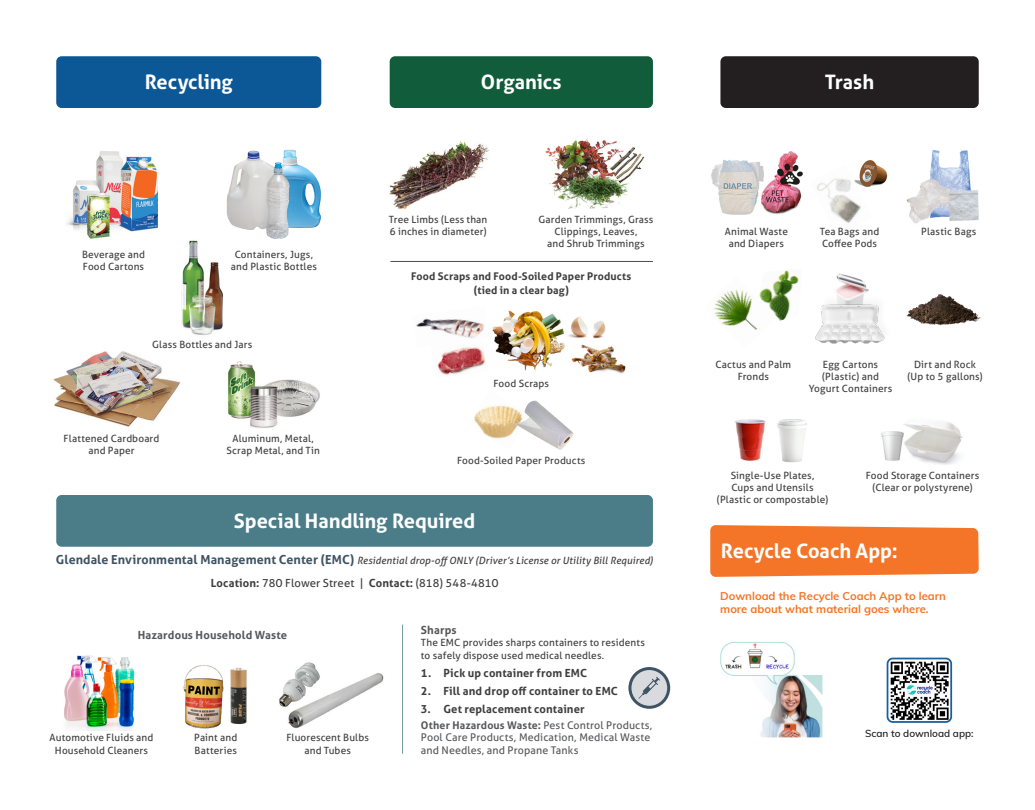
<style>
.page{position:relative;width:1035px;height:810px;background:#fff}
.page>*{position:absolute;margin:0;border:0;box-sizing:border-box;transform-origin:0 0}
.t1{font:700 20px "Aller";color:#fff}
.t2{font:700 11.25px "Aller";letter-spacing:.01em;color:#3e3e3f}
.t3{font:700 11.25px "Muli";color:#f47527}
.t4{font:11.25px "Aller";letter-spacing:.01em;color:#3e3e3f}
.t5{font:700 11.25px "Aller";letter-spacing:.015em;color:#57585a}
.t6{font:10.62px "Aller";letter-spacing:.015em;color:#57585a}
.t7{font:700 10.62px "Aller";letter-spacing:.015em;color:#3e3e3f}
.t8{font:700 10.62px "Aller";letter-spacing:.015em;color:#57585a}
.t9{font:10px/12px "Aller";letter-spacing:.015em;color:#3e3e3f;text-align:center}
.t10{font:italic 10px "Aller";letter-spacing:.01em;color:#3e3e3f}
.t11{font:600 10px "Muli";color:#231f20}
.s1{font-weight:700;font-style:normal;font-size:12.5px;color:#3e5364}
.s2{font-weight:700}
.s3{font-weight:400}
</style>
<div class="page">
<img style="left:836px;top:273px;width:33px;height:20px">
<div style="left:56px;top:56px;width:265px;height:52px;background:#0c5896;border-radius:5px"></div>
<img style="left:66px;top:151px;width:92px;height:88px">
<img style="left:182px;top:240px;width:41px;height:95px">
<img style="left:227px;top:149px;width:94px;height:90px">
<img style="left:53px;top:351px;width:128px;height:76px">
<img style="left:228px;top:361px;width:92px;height:67px">
<div style="left:720px;top:56px;width:259px;height:52px;background:#231f20;border-radius:5px"></div>
<img style="left:906px;top:150px;width:73px;height:74px">
<img style="left:711px;top:151px;width:91px;height:64px">
<img style="left:907px;top:294px;width:74px;height:32px">
<img style="left:714px;top:289px;width:43px;height:41px">
<img style="left:759px;top:270px;width:40px;height:51px">
<img style="left:881px;top:422px;width:82px;height:43px">
<img style="left:734px;top:419px;width:32px;height:42px">
<div style="left:390px;top:56px;width:263px;height:52px;background:#115c3b;border-radius:5px"></div>
<img style="left:389px;top:141px;width:100px;height:68px">
<img style="left:545px;top:138px;width:100px;height:71px">
<img style="left:492px;top:310px;width:73px;height:61px">
<img style="left:416px;top:318px;width:68px;height:20px">
<img style="left:437px;top:347px;width:49px;height:28px">
<img style="left:571px;top:344px;width:55px;height:30px">
<img style="left:567px;top:317px;width:39px;height:22px">
<img style="left:474px;top:405px;width:37px;height:34px">
<img style="left:511px;top:401px;width:63px;height:49px">
<hr style="left:390px;top:261px;width:263px;height:1px;background:#231f20">
<div style="left:56px;top:495px;width:597px;height:52px;background:#4b7d89;border-radius:5px"></div>
<img style="left:279px;top:662px;width:105px;height:66px">
<img style="left:64px;top:655px;width:71px;height:75px">
<svg style="left:630px;top:669px;width:39px;height:38px"></svg>
<div style="left:628px;top:667px;width:42px;height:42px;border:3px solid #3e5364;border-radius:50%"></div>
<svg style="left:639px;top:677px;width:21px;height:22px"></svg>
<img style="left:230px;top:667px;width:17px;height:57px">
<img style="left:183px;top:665px;width:40px;height:63px">
<hr style="left:402px;top:625px;width:1px;height:129px;background:#4b7d89">
<div style="left:813px;top:293px;width:81px;height:53px;background:#231f20;opacity:.05"></div>
<img style="left:815px;top:303px;width:70px;height:42px">
<img style="left:777px;top:419px;width:30px;height:44px">
<img style="left:863px;top:160px;width:24px;height:26px">
<img style="left:817px;top:164px;width:55px;height:59px">
<img style="left:720px;top:641px;width:103px;height:96px">
<img style="left:888px;top:659px;width:63px;height:63px">
<div style="left:887px;top:658px;width:65px;height:65px;border:2px solid #18609d;border-radius:5px"></div>
<svg style="left:710px;top:525px;width:269px;height:52px;background:#f47e35"></svg>
<p class="t1" style="left:145px;top:69px;width:90px">Recycling</p>
<p class="t9" style="left:82px;top:249px;width:64px">Beverage and</p>
<p class="t9" style="left:83px;top:261px;width:63px">Food Cartons</p>
<p class="t9" style="left:231px;top:249px;width:88px">Containers, Jugs, and Plastic Bottles</p>
<p class="t9" style="left:152px;top:338px;width:102px">Glass Bottles and Jars</p>
<p class="t9" style="left:64px;top:433px;width:97px">Flattened Cardboard and Paper</p>
<p class="t9" style="left:227px;top:433px;width:95px">Aluminum, Metal,<br>Scrap Metal, and Tin</p>
<p class="t1" style="left:481px;top:69px;width:82px">Organics</p>
<p class="t9" style="left:389px;top:213px;width:100px;text-align:left">Tree Limbs (Less than<br>6 inches in diameter)</p>
<p class="t9" style="left:539px;top:213px;width:116px">Garden Trimmings, Grass<br>Clippings, Leaves,<br>and Shrub Trimmings</p>
<p class="t7" style="left:411px;top:269px;width:222px">Food Scraps and Food-Soiled Paper Products</p>
<p class="t7" style="left:474px;top:283px;width:97px">(tied in a clear bag)</p>
<p class="t9" style="left:494px;top:378px;width:57px">Food Scraps</p>
<p class="t9" style="left:457px;top:454px;width:130px">Food-Soiled Paper Products</p>
<p class="t1" style="left:234px;top:508px;width:243px">Special Handling Required</p>
<p class="t10" style="left:56px;top:554px;width:599px"><span class="s1">Glendale Environmental Management Center (EMC)</span> Residential drop-off ONLY (Driver’s License or Utility Bill Required)</p>
<p class="t4" style="left:211px;top:576px;width:289px"><span class="s2">Location:</span> 780 Flower Street | <span class="s2">Contact:</span> (818) 548-4810</p>
<p class="t5" style="left:138px;top:628px;width:151px">Hazardous Household Waste</p>
<p class="t9" style="left:50px;top:731px;width:105px;line-height:12.5px">Automotive Fluids and<br>Household Cleaners</p>
<p class="t9" style="left:194px;top:731px;width:45px;line-height:12.5px;text-align:left">Paint and<br>Batteries</p>
<p class="t9" style="left:286px;top:731px;width:84px;line-height:12.5px">Fluorescent Bulbs and Tubes</p>
<p class="t5" style="left:421px;top:622px;width:37px">Sharps</p>
<p class="t9" style="left:421px;top:636px;width:226px">The EMC provides sharps containers to residents</p>
<p class="t9" style="left:421px;top:649px;width:185px">to safely dispose used medical needles.</p>
<p class="t2" style="left:421px;top:666px;width:168px">1. Pick up container from EMC</p>
<p class="t2" style="left:421px;top:684px;width:198px">2. Fill and drop off container to EMC</p>
<p class="t2" style="left:421px;top:702px;width:165px">3. Get replacement container</p>
<p class="t8" style="left:421px;top:718px;width:233px">Other Hazardous Waste: <span class="s3">Pest Control Products,</span></p>
<p class="t6" style="left:421px;top:731px;width:231px">Pool Care Products, Medication, Medical Waste</p>
<p class="t6" style="left:421px;top:743px;width:159px">and Needles, and Propane Tanks</p>
<p class="t1" style="left:825px;top:69px;width:51px">Trash</p>
<p class="t9" style="left:725px;top:225px;width:65px">Animal Waste</p>
<p class="t9" style="left:921px;top:225px;width:57px">Plastic Bags</p>
<p class="t9" style="left:729px;top:237px;width:57px">and Diapers</p>
<p class="t9" style="left:820px;top:225px;width:61px;text-align:left">Tea Bags and<br>Coffee Pods</p>
<p class="t9" style="left:715px;top:358px;width:77px">Cactus and Palm<br>Fronds</p>
<p class="t9" style="left:823px;top:358px;width:57px">Egg Cartons</p>
<p class="t9" style="left:822px;top:370px;width:58px">(Plastic) and</p>
<p class="t9" style="left:809px;top:382px;width:85px">Yogurt Containers</p>
<p class="t9" style="left:914px;top:358px;width:63px">Dirt and Rock</p>
<p class="t9" style="left:907px;top:370px;width:77px">(Up to 5 gallons)</p>
<p class="t9" style="left:731px;top:470px;width:85px">Single-Use Plates,</p>
<p class="t9" style="left:731px;top:482px;width:84px">Cups and Utensils</p>
<p class="t9" style="left:717px;top:494px;width:113px">(Plastic or compostable)</p>
<p class="t9" style="left:866px;top:470px;width:115px">Food Storage Containers (Clear or polystyrene)</p>
<p class="t1" style="left:721px;top:538px;width:178px">Recycle Coach App:</p>
<p class="t3" style="left:720px;top:588px;width:227px">Download the Recycle Coach App to learn</p>
<p class="t3" style="left:720px;top:601px;width:210px">more about what material goes where.</p>
<p class="t11" style="left:865px;top:727px;width:110px">Scan to download app:</p>
</div>
